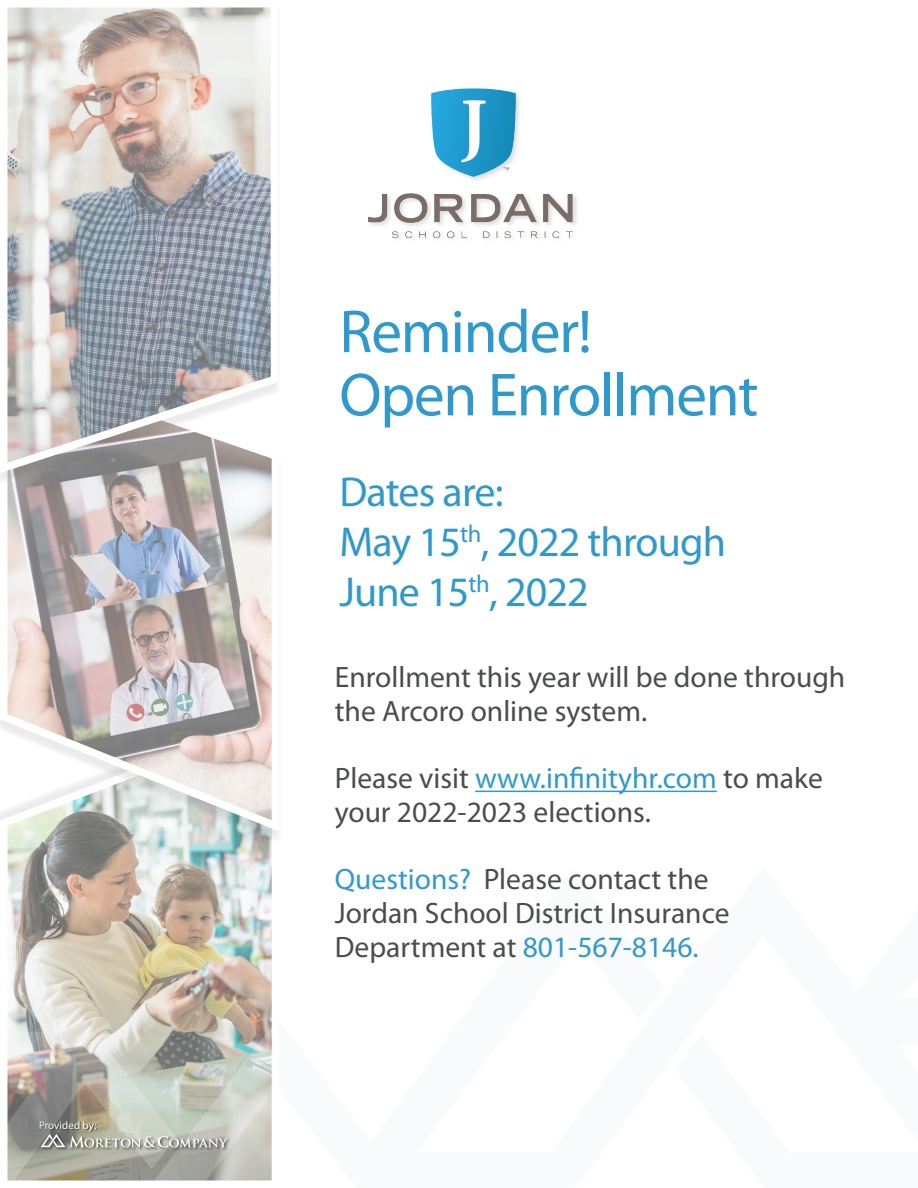
<style>
.page{position:relative;width:918px;height:1188px;background:#fff}
.page>*{position:absolute;margin:0;border:0;box-sizing:border-box;transform-origin:0 0}
.t1{font:61.2px/63.3px "Myriad Pro";letter-spacing:-.02em;color:#2f99cd}
.t2{font:42px/50.4px "Myriad Pro";letter-spacing:-.02em;color:#2f99cd}
.t3{font:29.55px/33.6px "Myriad Pro";color:#4b4c4d}
.t4{font:11.1px "Myriad Pro";letter-spacing:-.005em;color:#fff}
.s1{color:#2f99cd}
</style>
<div class="page">
<img style="left:7px;top:844px;width:265px;height:175px">
<svg style="left:228px;top:1019px;width:44px;height:162px;background:#c8cbc2"></svg>
<svg style="left:0;top:486px;width:279px;height:351px"></svg>
<svg style="left:0;top:7px;width:278px;height:471px;background:#c0bebf"></svg>
<img style="left:7px;top:908px;width:221px;height:273px">
<hr style="left:475px;top:791px;width:242px;height:1px;background:#2f99cd">
<img style="left:368px;top:88px;width:209px;height:151px">
<p class="t4" style="left:39px;top:1118px;width:59px">Provided by:</p>
<h1 class="t1" style="left:339px;top:299px;width:421px">Reminder!<br>Open Enrollment</h1>
<h2 class="t2" style="left:339px;top:466px;width:388px">Dates are:<br>May 15<sup>th</sup>, 2022 through<br>June 15<sup>th</sup>, 2022</h2>
<p class="t3" style="left:335px;top:660px;width:512px">Enrollment this year will be done through the Arcoro online system.</p>
<p class="t3" style="left:335px;top:761px;width:490px">Please visit <span class="s1">www.infinityhr.com</span> to make your 2022-2023 elections.</p>
<p class="t3" style="left:335px;top:862px;width:396px"><span class="s1">Questions?</span> Please contact the<br>Jordan School District Insurance<br>Department at <span class="s1">801-567-8146.</span></p>
</div>
